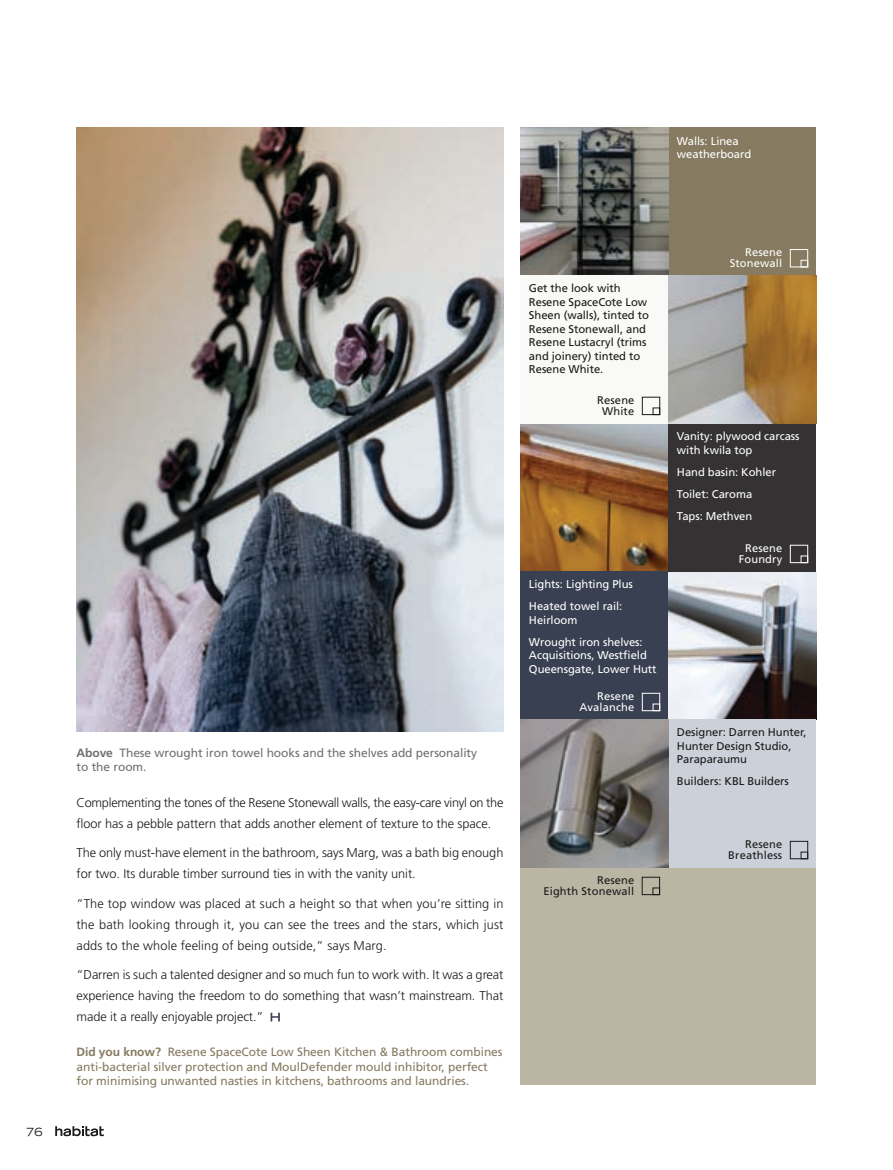
<style>
.page{position:relative;width:893px;height:1170px;background:#fff}
.page>*{position:absolute;margin:0;border:0;box-sizing:border-box;transform-origin:0 0}
.t1{font:300 12.75px/21px "Frutiger";letter-spacing:-.005em;color:#1a1a19}
.t2{font:12px/14.2px "Frutiger";letter-spacing:-.005em;color:#867a60}
.t3{font:12px/14.2px "Frutiger";letter-spacing:-.005em;color:#6f7070}
.t4{font:11.25px/22px "Frutiger";letter-spacing:-.005em;color:#fff}
.t5{font:11.25px/13.5px "Frutiger";letter-spacing:-.005em;color:#1a1a19}
.t6{font:expanded 11.25px "Trade Gothic LH";color:#1a1a19}
.t7{font:11.1px/11.1px "Frutiger";letter-spacing:.015em;color:#1a1a19;text-align:right}
.t8{font:11.1px/11.1px "Frutiger";letter-spacing:.015em;color:#fff;text-align:right}
.s1{font-weight:700}
</style>
<div class="page">
<img style="left:520px;top:424px;width:148px;height:147px">
<img style="left:668px;top:571px;width:148px;height:148px">
<div style="left:520px;top:866px;width:296px;height:218px;background:#bbb5a4"></div>
<div style="left:668px;top:128px;width:148px;height:148px;background:#867a60"></div>
<div style="left:790px;top:249px;width:18px;height:18px;border:1px solid #fff"></div>
<div style="left:801px;top:260px;width:7px;height:7px;border:1px solid #fff"></div>
<img style="left:520px;top:128px;width:148px;height:147px">
<div style="left:668px;top:423px;width:148px;height:148px;background:#353234"></div>
<div style="left:520px;top:275px;width:148px;height:148px;background:#f9f9f8"></div>
<div style="left:642px;top:397px;width:18px;height:18px;border:1px solid #1a1a19"></div>
<div style="left:653px;top:407px;width:7px;height:8px;border:1px solid #1a1a19"></div>
<img style="left:668px;top:275px;width:148px;height:148px">
<div style="left:520px;top:571px;width:148px;height:148px;background:#394051"></div>
<div style="left:642px;top:693px;width:18px;height:18px;border:1px solid #fff"></div>
<div style="left:653px;top:703px;width:7px;height:8px;border:1px solid #fff"></div>
<div style="left:668px;top:719px;width:148px;height:148px;background:#ccd0d9"></div>
<img style="left:520px;top:719px;width:148px;height:148px">
<div style="left:642px;top:876px;width:18px;height:18px;border:1px solid #1a1a19"></div>
<div style="left:653px;top:887px;width:7px;height:7px;border:1px solid #1a1a19"></div>
<div style="left:790px;top:841px;width:18px;height:17px;border:1px solid #1a1a19"></div>
<div style="left:801px;top:851px;width:7px;height:7px;border:1px solid #1a1a19"></div>
<div style="left:790px;top:545px;width:18px;height:18px;border:1px solid #fff"></div>
<div style="left:801px;top:555px;width:7px;height:8px;border:1px solid #fff"></div>
<img style="left:77px;top:128px;width:426px;height:603px">
<svg style="left:271px;top:1012px;width:9px;height:9px"></svg>
<svg style="left:55px;top:1126px;width:49px;height:10px"></svg>
<p class="t4" style="left:677px;top:134px;width:76px;line-height:13.5px">Walls: Linea weatherboard</p>
<p class="t6" style="left:26px;top:1124px;width:18px">76</p>
<p class="t3" style="left:77px;top:745px;width:402px"><span class="s1">Above</span> These wrought iron towel hooks and the shelves add personality to the room.</p>
<p class="t1" style="left:77px;top:792px;width:428px">Complementing the tones of the Resene Stonewall walls, the easy-care vinyl on the floor has a pebble pattern that adds another element of texture to the space.</p>
<p class="t1" style="left:77px;top:842px;width:428px">The only must-have element in the bathroom, says Marg, was a bath big enough for two. Its durable timber surround ties in with the vanity unit.</p>
<p class="t1" style="left:77px;top:893px;width:428px;text-align:justify">“The top window was placed at such a height so that when you’re sitting in the bath looking through it, you can see the trees and the stars, which just adds to the whole feeling of being outside,” says Marg.</p>
<p class="t1" style="left:77px;top:964px;width:428px;text-align:justify">“Darren is such a talented designer and so much fun to work with. It was a great experience having the freedom to do something that wasn’t mainstream. That made it a really enjoyable project.”</p>
<p class="t2" style="left:77px;top:1045px;width:427px"><span class="s1">Did you know?</span> Resene SpaceCote Low Sheen Kitchen &amp; Bathroom combines anti-bacterial silver protection and MoulDefender mould inhibitor, perfect for minimising unwanted nasties in kitchens, bathrooms and laundries.</p>
<p class="t5" style="left:529px;top:281px;width:121px">Get the look with<br>Resene SpaceCote Low<br>Sheen (walls), tinted to<br>Resene Stonewall, and<br>Resene Lustacryl (trims and joinery) tinted to<br>Resene White.</p>
<p class="t7" style="left:597px;top:394px;width:39px;text-align:center">Resene<br>White</p>
<p class="t4" style="left:529px;top:573px;width:105px">Lights: Lighting Plus<br>Heated towel rail:</p>
<p class="t4" style="left:529px;top:609px;width:115px">Heirloom<br>Wrought iron shelves:</p>
<p class="t4" style="left:529px;top:648px;width:129px;line-height:13.5px">Acquisitions, Westfield<br>Queensgate, Lower Hutt</p>
<p class="t8" style="left:580px;top:690px;width:56px">Resene<br>Avalanche</p>
<p class="t8" style="left:730px;top:247px;width:54px">Resene<br>Stonewall</p>
<p class="t4" style="left:677px;top:429px;width:124px;line-height:13.5px">Vanity: plywood carcass with kwila top</p>
<p class="t4" style="left:677px;top:461px;width:101px">Hand basin: Kohler<br>Toilet: Caroma<br>Taps: Methven</p>
<p class="t8" style="left:739px;top:542px;width:45px;text-align:center">Resene<br>Foundry</p>
<p class="t5" style="left:677px;top:725px;width:131px">Designer: Darren Hunter,<br>Hunter Design Studio,<br>Paraparaumu</p>
<p class="t5" style="left:677px;top:774px;width:113px">Builders: KBL Builders</p>
<p class="t7" style="left:543px;top:874px;width:92px">Resene<br>Eighth Stonewall</p>
<p class="t7" style="left:728px;top:838px;width:56px">Resene<br>Breathless</p>
</div>
